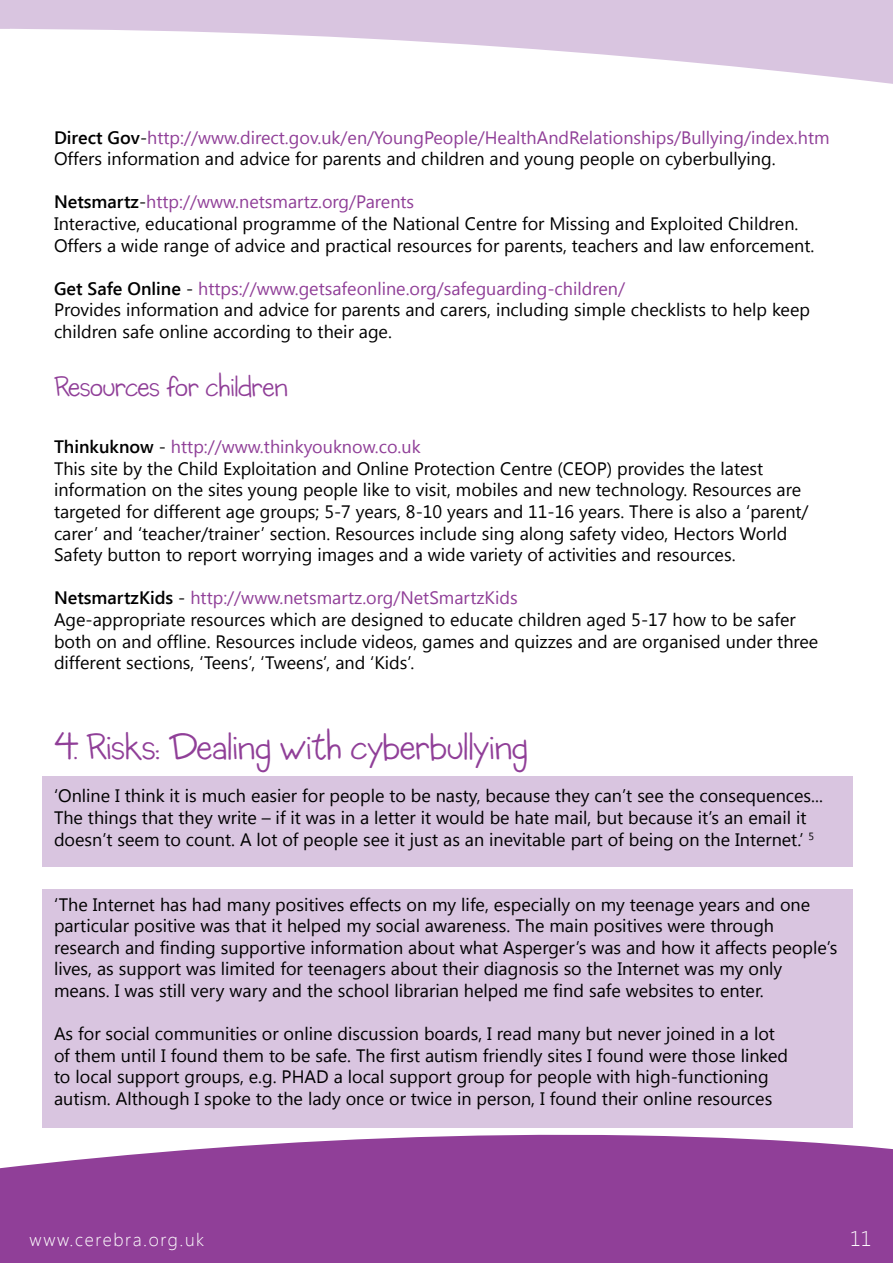
<style>
.page{position:relative;width:893px;height:1263px;background:#fff}
.page>*{position:absolute;margin:0;border:0;box-sizing:border-box;transform-origin:0 0}
.t1{font:39px "Typographyof Coop Forged";color:#903f98}
.t2{font:30px "Typographyof Coop Forged";letter-spacing:-.01em;color:#903f98}
.t3{font:300 21px "Segoe UI";color:#fff}
.t4{font:18px/21.6px "Segoe UI";color:#000}
.t5{font:18px/21.6px "Segoe UI";color:#903f98}
.t6{font:300 18px "Segoe UI";letter-spacing:.09em;color:#fff}
.s1{font-weight:600;color:#000}
.s2{color:#000}
.s3{font-weight:600}
.s4{color:#903f98}
</style>
<div class="page">
<svg style="left:0;top:1124px;width:893px;height:139px;background:#9d56a4"></svg>
<svg style="left:0;top:0;width:893px;height:84px;fill:#d9c5e0"></svg>
<div style="left:43px;top:889px;width:810px;height:238px;background:#d9c5e0"></div>
<div style="left:43px;top:776px;width:810px;height:90px;background:#d9c5e0"></div>
<p class="t5" style="left:54px;top:126px;width:777px"><span class="s1">Direct Gov</span><span class="s2">-</span>http://www.direct.gov.uk/en/YoungPeople/HealthAndRelationships/Bullying/index.htm<br><span class="s2">Offers information and advice for parents and children and young people on cyberbullying.</span></p>
<p class="t4" style="left:54px;top:190px;width:762px"><span class="s3">Netsmartz</span>-<span class="s4">http://www.netsmartz.org/Parents<br></span>Interactive, educational programme of the National Centre for Missing and Exploited Children.<br>Offers a wide range of advice and practical resources for parents, teachers and law enforcement.</p>
<p class="t4" style="left:54px;top:277px;width:757px"><span class="s3">Get Safe Online</span> - <span class="s4">https://www.getsafeonline.org/safeguarding-children/<br></span>Provides information and advice for parents and carers, including simple checklists to help keep children safe online according to their age.</p>
<h2 class="t2" style="left:54px;top:368px;width:235px">Resources for children</h2>
<p class="t4" style="left:54px;top:435px;width:756px"><span class="s3">Thinkuknow</span> - <span class="s4">http://www.thinkyouknow.co.uk<br></span>This site by the Child Exploitation and Online Protection Centre (CEOP) provides the latest information on the sites young people like to visit, mobiles and new technology. Resources are targeted for different age groups; 5-7 years, 8-10 years and 11-16 years. There is also a ‘parent/ carer’ and ‘teacher/trainer’ section. Resources include sing along safety video, Hectors World Safety button to report worrying images and a wide variety of activities and resources.</p>
<p class="t4" style="left:54px;top:586px;width:766px"><span class="s3">NetsmartzKids</span> - <span class="s4">http://www.netsmartz.org/NetSmartzKids<br></span>Age-appropriate resources which are designed to educate children aged 5-17 how to be safer both on and offline. Resources include videos, games and quizzes and are organised under three different sections, ‘Teens’, ‘Tweens’, and ‘Kids’.</p>
<h1 class="t1" style="left:54px;top:723px;width:476px">4. Risks: Dealing with cyberbullying</h1>
<p class="t4" style="left:54px;top:784px;width:770px">‘Online I think it is much easier for people to be nasty, because they can’t see the consequences...<br>The things that they write – if it was in a letter it would be hate mail, but because it’s an email it doesn’t seem to count. A lot of people see it just as an inevitable part of being on the Internet.’ <sup>5</sup></p>
<p class="t4" style="left:54px;top:892px;width:785px">‘The Internet has had many positives effects on my life, especially on my teenage years and one particular positive was that it helped my social awareness. The main positives were through research and finding supportive information about what Asperger’s was and how it affects people’s lives, as support was limited for teenagers about their diagnosis so the Internet was my only means. I was still very wary and the school librarian helped me find safe websites to enter.</p>
<p class="t4" style="left:54px;top:1022px;width:736px">As for social communities or online discussion boards, I read many but never joined in a lot of them until I found them to be safe. The first autism friendly sites I found were those linked to local support groups, e.g. PHAD a local support group for people with high-functioning autism. Although I spoke to the lady once or twice in person, I found their online resources</p>
<p class="t6" style="left:30px;top:1227px;width:176px">www.cerebra.org.uk</p>
<p class="t3" style="left:850px;top:1224px;width:23px">11</p>
</div>
